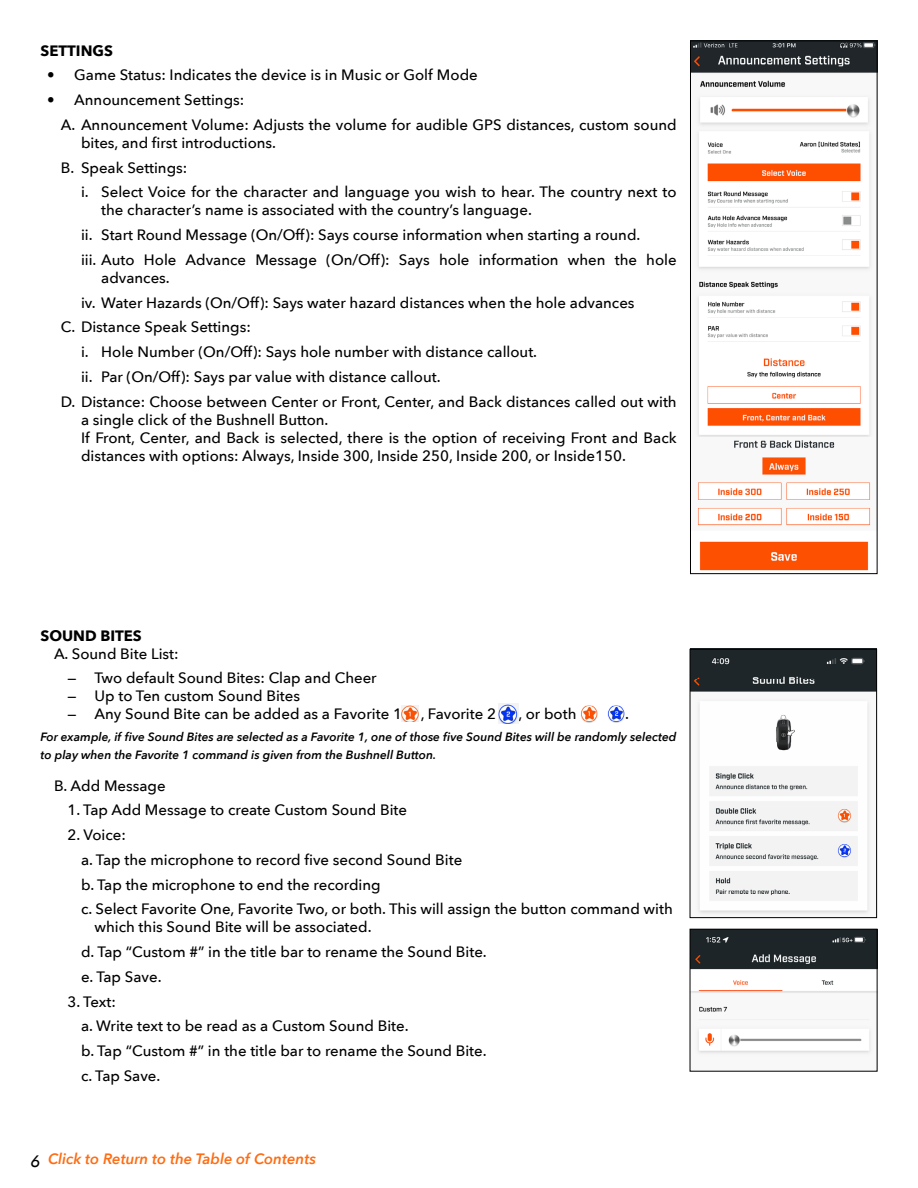
<style>
.page{position:relative;width:918px;height:1188px;background:#fff}
.page>*{position:absolute;margin:0;border:0;box-sizing:border-box;transform-origin:0 0}
.t1{font:500 15px/24.8px "Avenir Next";color:#000}
.t2{font:italic 600 15px "Avenir Next";color:#ff6c11}
.t3{font:700 15px "Avenir Next";color:#000}
.t4{font:italic 600 12px/18px "Avenir Next";color:#000}
.s1{font-weight:500;font-size:16.5px;color:#000}
</style>
<div class="page">
<img style="left:401px;top:705px;width:18px;height:17px">
<img style="left:498px;top:703px;width:20px;height:20px">
<img style="left:581px;top:705px;width:43px;height:18px">
<img style="left:696px;top:130px;width:176px;height:307px">
<img style="left:692px;top:42px;width:184px;height:85px">
<img style="left:690px;top:440px;width:188px;height:135px">
<div style="left:690px;top:40px;width:188px;height:534px;border:1px solid #000"></div>
<img style="left:692px;top:931px;width:184px;height:123px">
<div style="left:690px;top:929px;width:188px;height:143px;border:1px solid #000"></div>
<img style="left:692px;top:651px;width:183px;height:264px">
<div style="left:690px;top:649px;width:187px;height:269px;border:1px solid #000"></div>
<p class="t3" style="left:40px;top:37px;width:74px">SETTINGS</p>
<p class="t1" style="left:47px;top:62px;width:432px">• Game Status: Indicates the device is in Music or Golf Mode</p>
<p class="t1" style="left:61px;top:87px;width:617px;text-indent:-14px">• Announcement Settings:<br>A. Announcement Volume: Adjusts the volume for audible GPS distances, custom sound</p>
<p class="t1" style="left:61px;top:130px;width:217px;text-indent:20px">bites, and first introductions.<br>B. Speak Settings:</p>
<p class="t1" style="left:101px;top:183px;width:577px;line-height:18px;text-indent:-20px">i. Select Voice for the character and language you wish to hear. The country next to the character’s name is associated with the country’s language.</p>
<p class="t1" style="left:81px;top:222px;width:597px">ii. Start Round Message (On/Off): Says course information when starting a round.<br>iii. Auto Hole Advance Message (On/Off): Says hole information when the hole</p>
<p class="t1" style="left:101px;top:265px;width:70px">advances.</p>
<p class="t1" style="left:81px;top:289px;width:555px">iv. Water Hazards (On/Off): Says water hazard distances when the hole advances</p>
<p class="t1" style="left:61px;top:314px;width:192px">C. Distance Speak Settings:</p>
<p class="t1" style="left:81px;top:339px;width:458px">i. Hole Number (On/Off): Says hole number with distance callout.</p>
<p class="t1" style="left:81px;top:364px;width:361px">ii. Par (On/Off): Says par value with distance callout.</p>
<p class="t1" style="left:61px;top:388px;width:617px">D. Distance: Choose between Center or Front, Center, and Back distances called out with</p>
<p class="t1" style="left:81px;top:410px;width:597px;line-height:18px">a single click of the Bushnell Button.<br>If Front, Center, and Back is selected, there is the option of receiving Front and Back distances with options: Always, Inside 300, Inside 250, Inside 200, or Inside150.</p>
<p class="t3" style="left:41px;top:622px;width:103px">SOUND BITES</p>
<p class="t1" style="left:54px;top:640px;width:126px">A. Sound Bite List:</p>
<p class="t1" style="left:68px;top:665px;width:311px">— Two default Sound Bites: Clap and Cheer</p>
<p class="t1" style="left:68px;top:683px;width:234px">— Up to Ten custom Sound Bites</p>
<p class="t1" style="left:68px;top:701px;width:336px">— Any Sound Bite can be added as a Favorite 1</p>
<p class="t1" style="left:421px;top:701px;width:77px">, Favorite 2</p>
<p class="t1" style="left:519px;top:701px;width:59px">, or both</p>
<p class="t1" style="left:625px;top:701px;width:5px">.</p>
<p class="t4" style="left:40px;top:727px;width:638px">For example, if five Sound Bites are selected as a Favorite 1, one of those five Sound Bites will be randomly selected to play when the Favorite 1 command is given from the Bushnell Button.</p>
<p class="t1" style="left:54px;top:772px;width:113px">B. Add Message</p>
<p class="t1" style="left:68px;top:797px;width:341px">1. Tap Add Message to create Custom Sound Bite</p>
<p class="t1" style="left:81px;top:822px;width:593px;text-indent:-14px">2. Voice:<br>a. Tap the microphone to record five second Sound Bite<br>b. Tap the microphone to end the recording<br>c. Select Favorite One, Favorite Two, or both. This will assign the button command with</p>
<p class="t1" style="left:81px;top:914px;width:407px;text-indent:14px">which this Sound Bite will be associated.<br>d. Tap “Custom #” in the title bar to rename the Sound Bite. e. Tap Save.</p>
<p class="t1" style="left:81px;top:988px;width:407px;text-indent:-14px">3. Text:<br>a. Write text to be read as a Custom Sound Bite.<br>b. Tap “Custom #” in the title bar to rename the Sound Bite. c. Tap Save.</p>
<p class="t2" style="left:31px;top:1146px;width:287px"><span class="s1">6</span> Click to Return to the Table of Contents</p>
</div>
